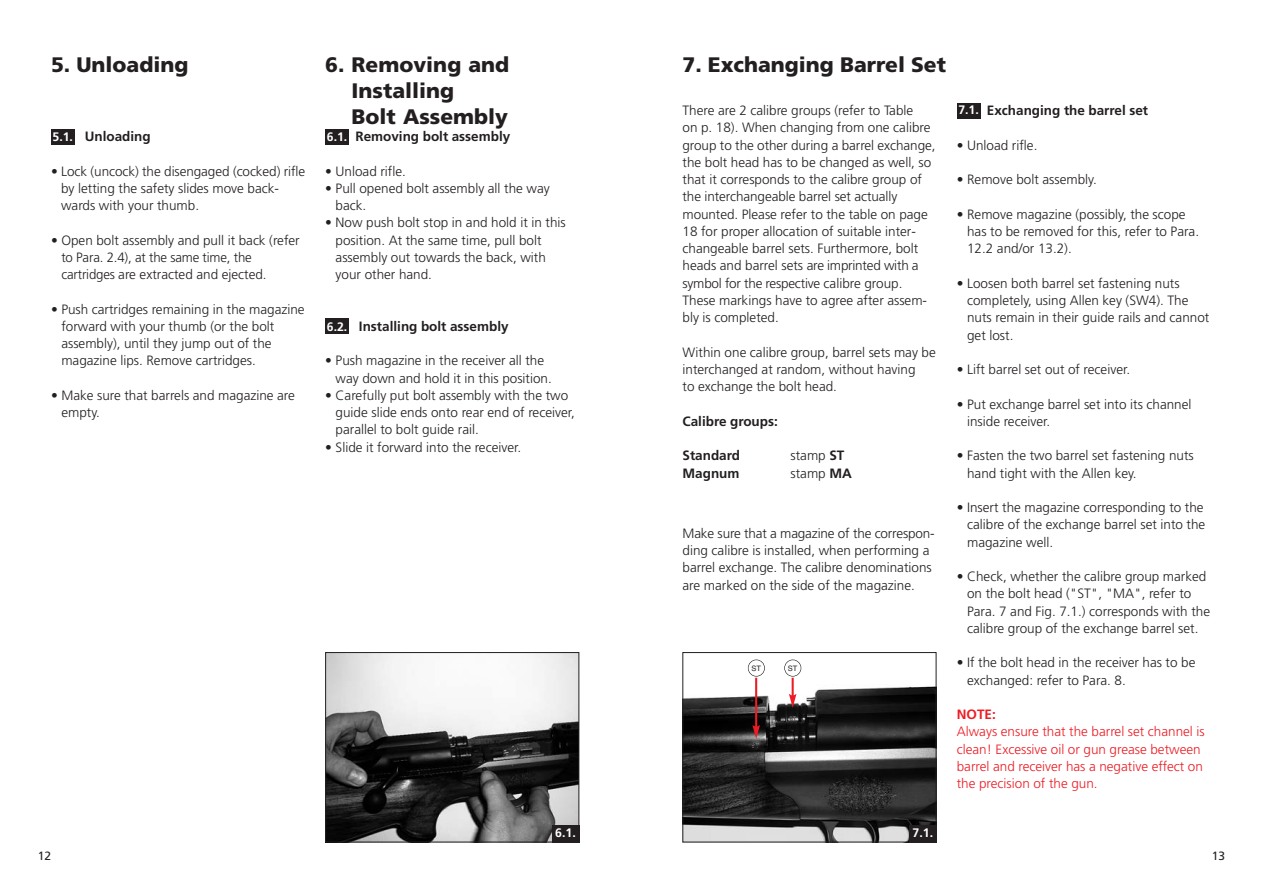
<style>
.page{position:relative;width:1263px;height:893px;background:#fff}
.page>*{position:absolute;margin:0;border:0;box-sizing:border-box;transform-origin:0 0}
.t1{font:900 21px/25.8px "Frutiger";color:#231f20}
.t2{font:300 13.5px/17.2px "Frutiger";color:#231f20}
.t3{font:300 13.5px/17.2px "Frutiger";color:#ed1c24}
.t4{font:700 13.5px "Frutiger";color:#231f20}
.t5{font:700 13.5px "Frutiger";color:#ed1c24}
.t6{font:700 12.3px "Frutiger";color:#fff}
.t7{font:12px "Frutiger";color:#231f20}
.t8{font:7.5px "Helvetica";color:#231f20}
.s1{font-weight:700}
</style>
<div class="page">
<div style="left:51px;top:129px;width:24px;height:15px;background:#231f20"></div>
<div style="left:325px;top:319px;width:24px;height:15px;background:#231f20"></div>
<div style="left:325px;top:129px;width:24px;height:15px;background:#231f20"></div>
<img style="left:327px;top:654px;width:250px;height:186px">
<div style="left:325px;top:652px;width:254px;height:190px;border:1px solid #231f20"></div>
<div style="left:552px;top:825px;width:27px;height:17px;background:#231f20"></div>
<div style="left:957px;top:103px;width:23px;height:15px;background:#231f20"></div>
<img style="left:684px;top:661px;width:250px;height:179px">
<div style="left:682px;top:652px;width:254px;height:190px;border:1px solid #231f20"></div>
<div style="left:909px;top:825px;width:27px;height:17px;background:#231f20"></div>
<hr style="left:755px;top:678px;width:2px;height:50px;background:#ed1c24">
<svg style="left:752px;top:725px;width:8px;height:14px"></svg>
<div style="left:748px;top:660px;width:16px;height:16px;background:#fff;border-radius:50%"></div>
<div style="left:748px;top:660px;width:17px;height:17px;border:1px solid #231f20;border-radius:50%"></div>
<svg style="left:789px;top:678px;width:7px;height:30px"></svg>
<div style="left:785px;top:660px;width:16px;height:16px;background:#fff;border-radius:50%"></div>
<div style="left:784px;top:660px;width:17px;height:17px;border:1px solid #231f20;border-radius:50%"></div>
<h1 class="t1" style="left:51px;top:54px;width:139px">5. Unloading</h1>
<p class="t4" style="left:85px;top:131px;width:67px">Unloading</p>
<p class="t2" style="left:61px;top:163px;width:246px;text-indent:-10px">• Lock (uncock) the disengaged (cocked) rifle by letting the safety slides move back&shy;wards with your thumb.</p>
<p class="t2" style="left:61px;top:232px;width:240px;text-indent:-10px">• Open bolt assembly and pull it back (refer to Para. 2.4), at the same time, the cartridges are extracted and ejected.</p>
<p class="t2" style="left:61px;top:301px;width:245px;text-indent:-10px">• Push cartridges remaining in the magazine forward with your thumb (or the bolt assembly), until they jump out of the magazine lips. Remove cartridges.</p>
<p class="t2" style="left:61px;top:388px;width:235px;text-indent:-10px">• Make sure that barrels and magazine are empty.</p>
<p class="t6" style="left:53px;top:132px;width:22px">5.1.</p>
<h1 class="t1" style="left:352px;top:54px;width:159px;text-indent:-26px">6. Removing and<br>Installing<br>Bolt Assembly</h1>
<p class="t4" style="left:355px;top:131px;width:156px">Removing bolt assembly</p>
<p class="t2" style="left:325px;top:163px;width:82px">• Unload rifle.</p>
<p class="t2" style="left:336px;top:181px;width:216px;text-indent:-10px">• Pull opened bolt assembly all the way back.</p>
<p class="t2" style="left:336px;top:215px;width:232px;text-indent:-10px">• Now push bolt stop in and hold it in this position. At the same time, pull bolt assembly out towards the back, with your other hand.</p>
<p class="t4" style="left:359px;top:321px;width:151px">Installing bolt assembly</p>
<p class="t2" style="left:336px;top:353px;width:218px;text-indent:-10px">• Push magazine in the receiver all the way down and hold it in this position.</p>
<p class="t2" style="left:336px;top:388px;width:241px;text-indent:-10px">• Carefully put bolt assembly with the two guide slide ends onto rear end of receiver, parallel to bolt guide rail.</p>
<p class="t2" style="left:325px;top:439px;width:197px">• Slide it forward into the receiver.</p>
<p class="t6" style="left:327px;top:132px;width:22px">6.1.</p>
<p class="t6" style="left:327px;top:322px;width:22px">6.2.</p>
<h1 class="t1" style="left:682px;top:54px;width:265px">7. Exchanging Barrel Set</h1>
<p class="t2" style="left:682px;top:103px;width:254px">There are 2 calibre groups (refer to Table<br>on p. 18). When changing from one calibre group to the other during a barrel exchange, the bolt head has to be changed as well, so that it corresponds to the calibre group of the interchangeable barrel set actually mounted. Please refer to the table on page 18 for proper allocation of suitable inter&shy;changeable barrel sets. Furthermore, bolt heads and barrel sets are imprinted with a symbol for the respective calibre group.<br>These markings have to agree after assem&shy;bly is completed.</p>
<p class="t2" style="left:682px;top:344px;width:255px">Within one calibre group, barrel sets may be interchanged at random, without having<br>to exchange the bolt head.</p>
<p class="t4" style="left:682px;top:416px;width:97px">Calibre groups:</p>
<p class="t4" style="left:682px;top:450px;width:59px">Standard</p>
<p class="t2" style="left:790px;top:448px;width:55px">stamp <span class="s1">ST</span></p>
<p class="t4" style="left:682px;top:467px;width:58px">Magnum</p>
<p class="t2" style="left:790px;top:465px;width:63px">stamp <span class="s1">MA</span></p>
<p class="t2" style="left:682px;top:526px;width:254px">Make sure that a magazine of the correspon&shy;ding calibre is installed, when performing a barrel exchange. The calibre denominations are marked on the side of the magazine.</p>
<p class="t8" style="left:751px;top:665px;width:11px">ST</p>
<p class="t8" style="left:788px;top:665px;width:11px">ST</p>
<p class="t4" style="left:987px;top:105px;width:163px">Exchanging the barrel set</p>
<p class="t2" style="left:957px;top:137px;width:82px">• Unload rifle.</p>
<p class="t2" style="left:957px;top:172px;width:141px">• Remove bolt assembly.</p>
<p class="t2" style="left:967px;top:206px;width:233px;text-indent:-10px">• Remove magazine (possibly, the scope has to be removed for this, refer to Para.<br>12.2 and/or 13.2).</p>
<p class="t2" style="left:967px;top:275px;width:244px;text-indent:-10px">• Loosen both barrel set fastening nuts completely, using Allen key (SW4). The nuts remain in their guide rails and cannot get lost.</p>
<p class="t2" style="left:957px;top:362px;width:175px">• Lift barrel set out of receiver.</p>
<p class="t2" style="left:967px;top:396px;width:226px;text-indent:-10px">• Put exchange barrel set into its channel inside receiver.</p>
<p class="t2" style="left:967px;top:448px;width:228px;text-indent:-10px">• Fasten the two barrel set fastening nuts hand tight with the Allen key.</p>
<p class="t2" style="left:967px;top:500px;width:240px;text-align:justify;text-indent:-10px">• Insert the magazine corresponding to the calibre of the exchange barrel set into the magazine well.</p>
<p class="t2" style="left:967px;top:569px;width:244px;text-indent:-10px">• Check, whether the calibre group marked on the bolt head ("ST", "MA", refer to Para. 7 and Fig. 7.1.) corresponds with the calibre group of the exchange barrel set.</p>
<p class="t2" style="left:967px;top:655px;width:230px;text-indent:-10px">• If the bolt head in the receiver has to be exchanged: refer to Para. 8.</p>
<p class="t5" style="left:957px;top:709px;width:41px">NOTE:</p>
<p class="t3" style="left:957px;top:724px;width:249px">Always ensure that the barrel set channel is clean! Excessive oil or gun grease between barrel and receiver has a negative effect on the precision of the gun.</p>
<p class="t6" style="left:958px;top:105px;width:22px">7.1.</p>
<p class="t6" style="left:555px;top:828px;width:22px">6.1.</p>
<p class="t6" style="left:912px;top:828px;width:22px">7.1.</p>
<p class="t7" style="left:38px;top:851px;width:15px">12</p>
<p class="t7" style="left:1212px;top:851px;width:15px">13</p>
</div>
